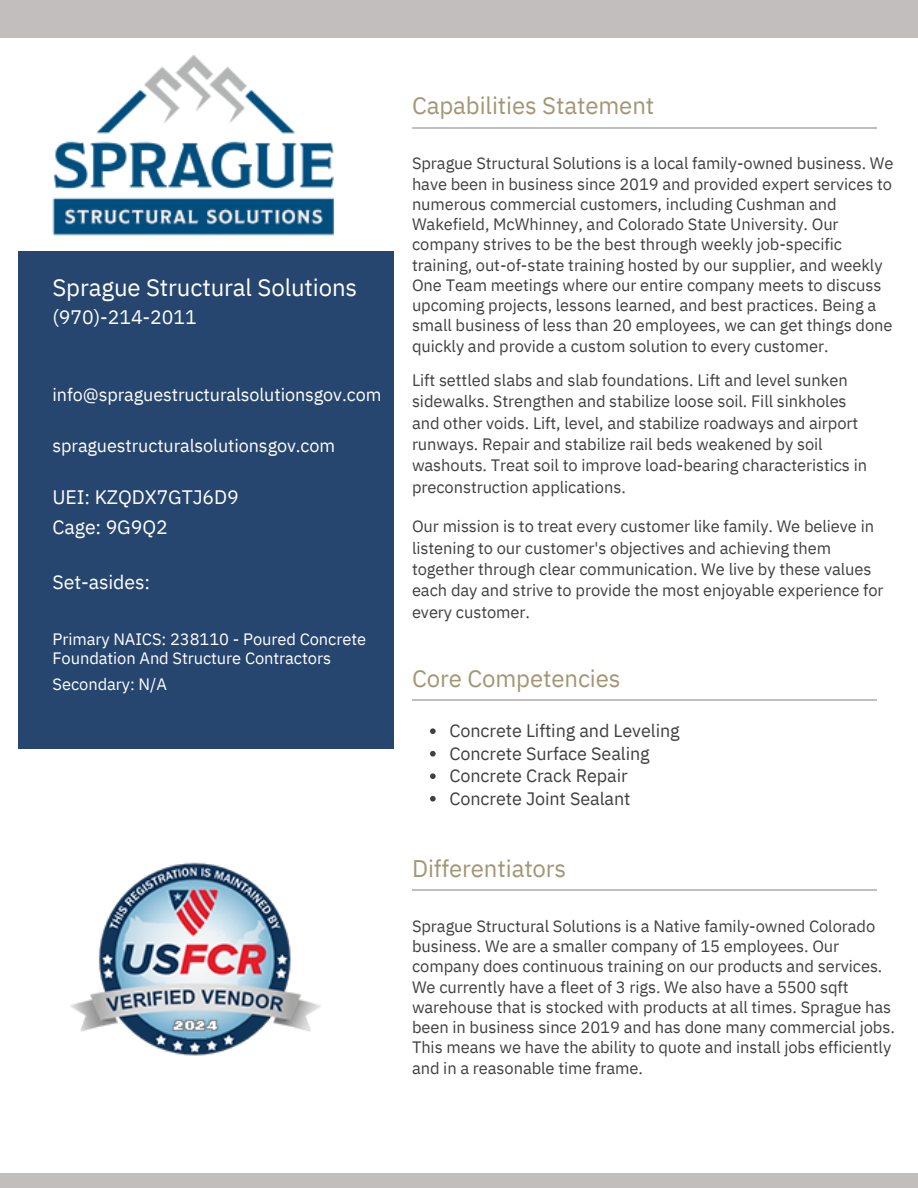
<style>
.page{position:relative;width:918px;height:1188px;background:#fff}
.page>*{position:absolute;margin:0;border:0;box-sizing:border-box;transform-origin:0 0}
.t1{font:24px "IBM Plex Sans";letter-spacing:-.005em;color:#a39674}
.t2{font:24px "IBM Plex Sans";letter-spacing:-.005em;color:#fff}
.t3{font:19.5px/29.2px "IBM Plex Sans";letter-spacing:-.005em;color:#fff}
.t4{font:18px "IBM Plex Sans";letter-spacing:-.005em;color:#404042}
.t5{font:18px "IBM Plex Sans";letter-spacing:-.005em;color:#fff}
.t6{font:16.5px/20.2px "IBM Plex Sans";letter-spacing:-.005em;color:#404042}
.t7{font:16.5px/19.2px "IBM Plex Sans";letter-spacing:-.005em;color:#fff}
</style>
<div class="page">
<div style="left:0;top:0;width:918px;height:37px;background:#c2bebd"></div>
<div style="left:0;top:1173px;width:918px;height:15px;background:#c2bebd"></div>
<div style="left:19px;top:677px;width:374px;height:72px;background:#26466f"></div>
<div style="left:19px;top:608px;width:374px;height:69px;background:#26466f"></div>
<div style="left:19px;top:601px;width:374px;height:7px;background:#26466f"></div>
<div style="left:19px;top:548px;width:374px;height:53px;background:#26466f"></div>
<div style="left:19px;top:518px;width:374px;height:30px;background:#26466f"></div>
<div style="left:19px;top:465px;width:374px;height:53px;background:#26466f"></div>
<div style="left:19px;top:414px;width:374px;height:51px;background:#26466f"></div>
<div style="left:19px;top:363px;width:374px;height:51px;background:#26466f"></div>
<div style="left:19px;top:310px;width:374px;height:53px;background:#26466f"></div>
<div style="left:19px;top:252px;width:374px;height:58px;background:#26466f"></div>
<img style="left:52px;top:55px;width:283px;height:181px">
<img style="left:70px;top:862px;width:251px;height:194px">
<hr style="left:412px;top:127px;width:465px;height:2px;background:#c2bebd">
<hr style="left:412px;top:700px;width:465px;height:1px;background:#c2bebd">
<hr style="left:412px;top:890px;width:465px;height:1px;background:#c2bebd">
<svg style="left:430px;top:728px;width:6px;height:6px"></svg>
<svg style="left:430px;top:751px;width:6px;height:6px"></svg>
<svg style="left:430px;top:773px;width:6px;height:6px"></svg>
<svg style="left:430px;top:796px;width:6px;height:6px"></svg>
<h2 class="t2" style="left:53px;top:271px;width:306px">Sprague Structural Solutions</h2>
<h2 class="t3" style="left:53px;top:302px;width:146px">(970)-214-2011</h2>
<p class="t5" style="left:53px;top:382px;width:331px">info@spraguestructuralsolutionsgov.com</p>
<p class="t5" style="left:53px;top:433px;width:284px">spraguestructuralsolutionsgov.com</p>
<p class="t3" style="left:53px;top:482px;width:188px">UEI: KZQDX7GTJ6D9<br>Cage: 9G9Q2</p>
<h1 class="t3" style="left:53px;top:567px;width:99px">Set-asides:</h1>
<p class="t7" style="left:53px;top:629px;width:315px">Primary NAICS: 238110 - Poured Concrete<br>Foundation And Structure Contractors</p>
<p class="t7" style="left:53px;top:674px;width:116px">Secondary: N/A</p>
<p class="t1" style="left:412px;top:90px;width:244px">Capabilities Statement</p>
<p class="t6" style="left:412px;top:153px;width:483px">Sprague Structural Solutions is a local family-owned business. We have been in business since 2019 and provided expert services to numerous commercial customers, including Cushman and Wakefield, McWhinney, and Colorado State University. Our company strives to be the best through weekly job-specific training, out-of-state training hosted by our supplier, and weekly One Team meetings where our entire company meets to discuss upcoming projects, lessons learned, and best practices. Being a small business of less than 20 employees, we can get things done quickly and provide a custom solution to every customer.</p>
<p class="t6" style="left:412px;top:370px;width:437px">Lift settled slabs and slab foundations. Lift and level sunken</p>
<p class="t6" style="left:412px;top:390px;width:448px;line-height:21.3px">sidewalks. Strengthen and stabilize loose soil. Fill sinkholes and other voids. Lift, level, and stabilize roadways and airport</p>
<p class="t6" style="left:412px;top:434px;width:412px">runways. Repair and stabilize rail beds weakened by soil</p>
<h1 class="t6" style="left:412px;top:455px;width:457px">washouts. Treat soil to improve load-bearing characteristics in</h1>
<p class="t6" style="left:412px;top:476px;width:215px">preconstruction applications.</p>
<p class="t6" style="left:412px;top:516px;width:464px">Our mission is to treat every customer like family. We believe in</p>
<p class="t6" style="left:412px;top:537px;width:421px">listening to our customer's objectives and achieving them</p>
<p class="t6" style="left:412px;top:559px;width:461px">together through clear communication. We live by these values</p>
<h1 class="t6" style="left:412px;top:580px;width:473px">each day and strive to provide the most enjoyable experience for</h1>
<p class="t6" style="left:412px;top:601px;width:119px">every customer.</p>
<h2 class="t1" style="left:412px;top:662px;width:210px">Core Competencies</h2>
<p class="t4" style="left:449px;top:719px;width:232px">Concrete Lifting and Leveling</p>
<p class="t4" style="left:449px;top:741px;width:202px">Concrete Surface Sealing</p>
<p class="t4" style="left:449px;top:764px;width:180px">Concrete Crack Repair</p>
<p class="t4" style="left:449px;top:786px;width:183px">Concrete Joint Sealant</p>
<h2 class="t1" style="left:412px;top:852px;width:156px">Differentiators</h2>
<h2 class="t6" style="left:412px;top:915px;width:484px">Sprague Structural Solutions is a Native family-owned Colorado business. We are a smaller company of 15 employees. Our company does continuous training on our products and services.<br>We currently have a fleet of 3 rigs. We also have a 5500 sqft warehouse that is stocked with products at all times. Sprague has been in business since 2019 and has done many commercial jobs.<br>This means we have the ability to quote and install jobs efficiently and in a reasonable time frame.</h2>
</div>
